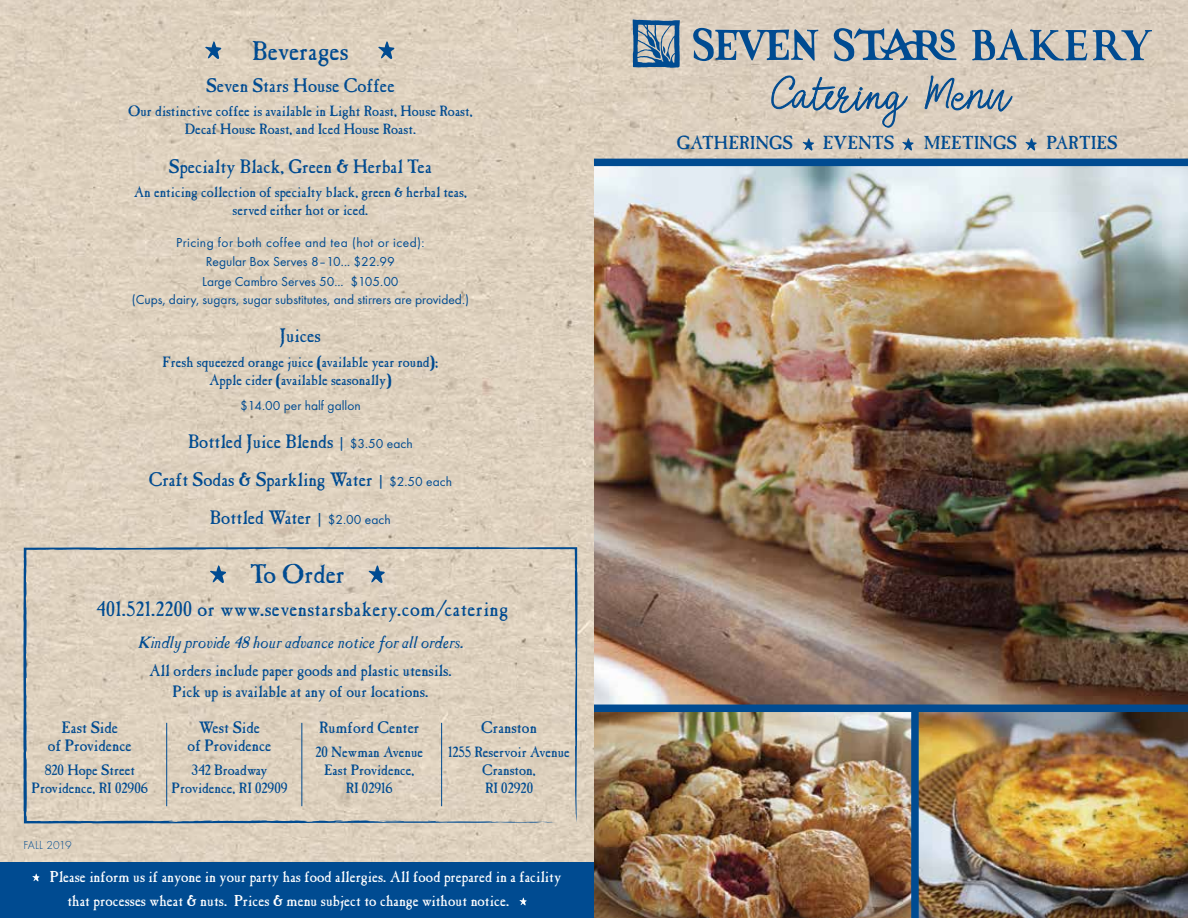
<style>
.page{position:relative;width:1188px;height:918px;background:#fff}
.page>*{position:absolute;margin:0;border:0;box-sizing:border-box;transform-origin:0 0}
.t1{font:27px "Caslon Antique";color:#004b91}
.t2{font:21px "Caslon Antique";letter-spacing:.02em;color:#004b91}
.t3{font:19.5px/38.2px "Caslon Antique";color:#004b91;text-align:center}
.t4{font:18.9px "Caslon Antique";color:#004b91}
.t5{font:16.5px/18px "Caslon Antique";color:#004b91;text-align:center}
.t6{font:italic 16.5px "Caslon Antique";color:#004b91}
.t7{font:15.75px/24px "Caslon Antique";color:#fff}
.t8{font:15px/18px "Caslon Antique";color:#004b91;text-align:center}
.t9{font:13.5px/19.5px "Futura T";color:#004b91;text-align:center}
.t10{font:300 12px "Futura T";letter-spacing:-.005em;color:#004b91}
.s1{font-size:13.5px}
.s2{font-family:"Futura T";font-size:16.5px}
.s3{font-family:"Futura T";font-size:13.5px}
</style>
<div class="page">
<img style="left:0;top:0;width:594px;height:863px">
<div style="left:0;top:863px;width:613px;height:55px;background:#004b91"></div>
<img style="left:594px;top:712px;width:317px;height:206px">
<img style="left:919px;top:712px;width:269px;height:206px">
<svg style="left:23px;top:547px;width:555px;height:277px;background:#d8cdbc"></svg>
<svg style="left:210px;top:565px;width:16px;height:18px"></svg>
<svg style="left:369px;top:565px;width:16px;height:18px"></svg>
<hr style="left:166px;top:723px;width:1px;height:83px;background:#004b91">
<hr style="left:301px;top:723px;width:1px;height:83px;background:#004b91">
<hr style="left:441px;top:723px;width:1px;height:83px;background:#004b91">
<svg style="left:205px;top:41px;width:16px;height:18px"></svg>
<svg style="left:378px;top:41px;width:16px;height:18px"></svg>
<svg style="left:32px;top:874px;width:7px;height:7px"></svg>
<svg style="left:520px;top:898px;width:7px;height:7px"></svg>
<div style="left:911px;top:705px;width:8px;height:213px;background:#004b91"></div>
<img style="left:580px;top:0;width:608px;height:195px">
<img style="left:594px;top:166px;width:594px;height:539px">
<svg style="left:693px;top:28px;width:125px;height:33px;background:#889cad"></svg>
<svg style="left:633px;top:19px;width:47px;height:49px;background:#6587a5"></svg>
<svg style="left:833px;top:28px;width:123px;height:33px;background:#8399ac"></svg>
<svg style="left:972px;top:29px;width:180px;height:32px;background:#91a1ae"></svg>
<div style="left:594px;top:159px;width:594px;height:7px;background:#004b91"></div>
<svg style="left:771px;top:72px;width:241px;height:56px;background:#bbbbb7"></svg>
<svg style="left:803px;top:138px;width:11px;height:13px"></svg>
<svg style="left:902px;top:138px;width:12px;height:13px"></svg>
<svg style="left:1025px;top:138px;width:12px;height:13px"></svg>
<div style="left:594px;top:705px;width:594px;height:7px;background:#004b91"></div>
<h1 class="t1" style="left:252px;top:35px;width:98px">Beverages</h1>
<h3 class="t3" style="left:206px;top:66px;width:190px">Seven Stars House Coffee</h3>
<p class="t8" style="left:128px;top:103px;width:346px">Our distinctive coffee is available in Light Roast, House Roast,<br>Decaf House Roast, and Iced House Roast.</p>
<h3 class="t3" style="left:169px;top:147px;width:264px">Specialty Black, Green &amp; Herbal Tea</h3>
<p class="t8" style="left:134px;top:184px;width:335px">An enticing collection of specialty black, green <span class="s1">&amp;</span> herbal teas, served either hot or iced.</p>
<p class="t9" style="left:176px;top:232px;width:250px">Pricing for both coffee and tea (hot or iced):<br>Regular Box Serves 8–10... $22.99<br>Large Cambro Serves 50... $105.00</p>
<p class="t9" style="left:132px;top:289px;width:339px">(Cups, dairy, sugars, sugar substitutes, and stirrers are provided.)</p>
<h3 class="t3" style="left:280px;top:317px;width:43px">Juices</h3>
<p class="t8" style="left:163px;top:353px;width:277px">Fresh squeezed orange juice (available year round);<br>Apple cider (available seasonally)</p>
<p class="t9" style="left:240px;top:395px;width:122px">$14.00 per half gallon</p>
<h3 class="t3" style="left:149px;top:423px;width:305px">Bottled Juice Blends <span class="s2">|</span> <span class="s3">$3.50 each<br></span>Craft Sodas &amp; Sparkling Water <span class="s2">|</span> <span class="s3">$2.50 each<br></span>Bottled Water <span class="s2">|</span> <span class="s3">$2.00 each</span></h3>
<h1 class="t1" style="left:250px;top:558px;width:96px">To Order</h1>
<h2 class="t2" style="left:96px;top:597px;width:414px">401.521.2200 or www.sevenstarsbakery.com/catering</h2>
<p class="t6" style="left:138px;top:633px;width:327px">Kindly provide 48 hour advance notice for all orders.</p>
<p class="t5" style="left:149px;top:660px;width:304px;line-height:21px">All orders include paper goods and plastic utensils.<br>Pick up is available at any of our locations.</p>
<p class="t5" style="left:48px;top:719px;width:85px">East Side<br>of Providence</p>
<p class="t8" style="left:32px;top:762px;width:118px">820 Hope Street<br>Providence, RI 02906</p>
<p class="t5" style="left:188px;top:719px;width:85px">West Side<br>of Providence</p>
<p class="t8" style="left:172px;top:762px;width:117px">342 Broadway<br>Providence, RI 02909</p>
<p class="t5" style="left:319px;top:719px;width:102px">Rumford Center</p>
<p class="t8" style="left:315px;top:744px;width:109px">20 Newman Avenue<br>East Providence,<br>RI 02916</p>
<p class="t5" style="left:481px;top:719px;width:57px">Cranston</p>
<p class="t8" style="left:448px;top:744px;width:123px">1255 Reservoir Avenue<br>Cranston,<br>RI 02920</p>
<p class="t10" style="left:23px;top:838px;width:50px">FALL 2019</p>
<p class="t7" style="left:67px;top:866px;width:496px;text-indent:-18px">Please inform us if anyone in your party has food allergies. All food prepared in a facility that processes wheat &amp; nuts. Prices &amp; menu subject to change without notice.</p>
<p class="t4" style="left:677px;top:131px;width:442px">GATHERINGS EVENTS MEETINGS PARTIES</p>
</div>
